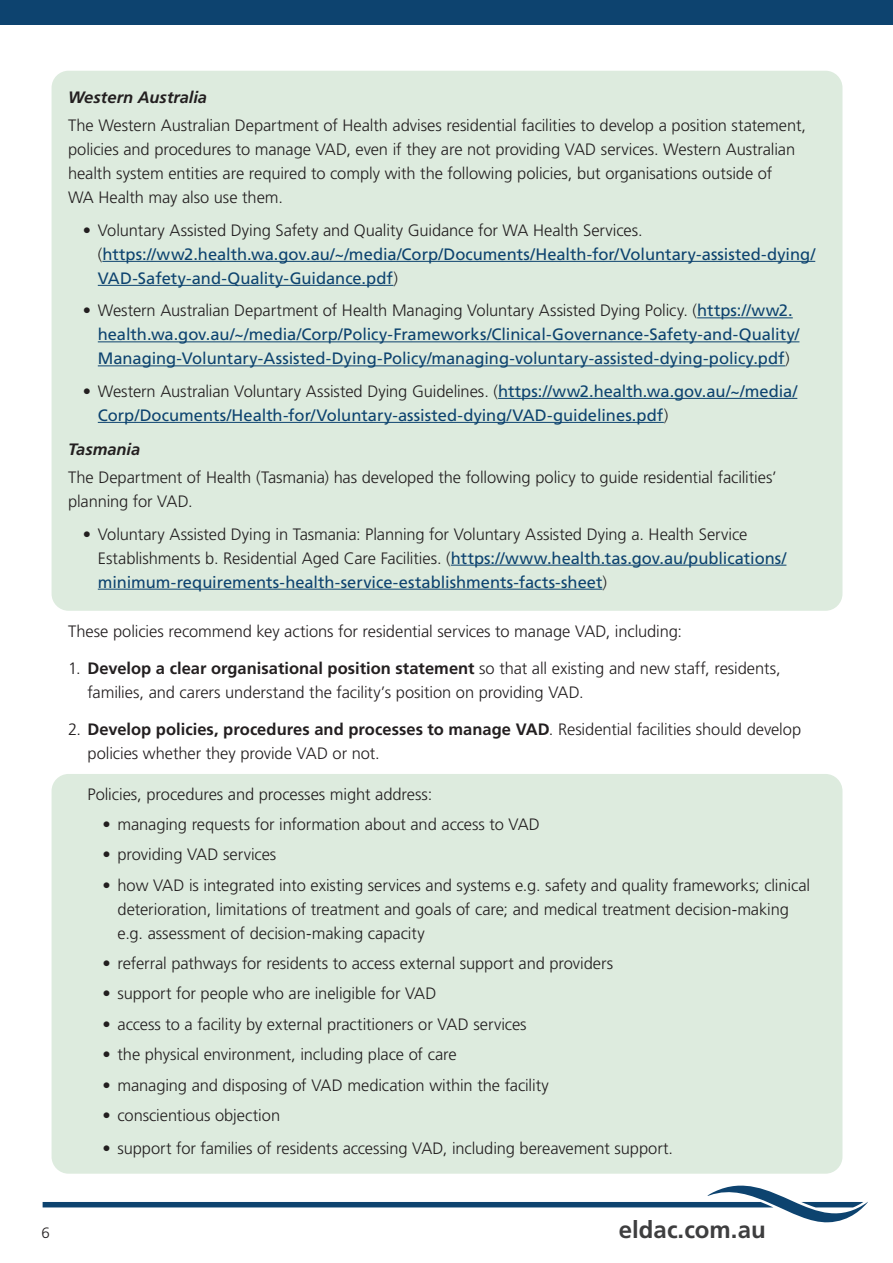
<style>
.page{position:relative;width:893px;height:1263px;background:#fff}
.page>*{position:absolute;margin:0;border:0;box-sizing:border-box;transform-origin:0 0}
.t1{font:700 24px "Frutiger LT Pro";color:#3e3e3f}
.Bullets{font:300 16.5px/24px "Frutiger LT Pro";letter-spacing:-.005em;color:#231f20}
._11pt_text{font:300 16.5px/24px "Frutiger LT Pro";letter-spacing:-.005em;color:#231f20}
.Bullets-2{font:16.5px/24px "Frutiger LT Pro";color:#0d436f}
._11pt_italic_bold_heading{font:italic 700 16.5px "Frutiger LT Pro";color:#231f20}
.t2{font:300 15px "Frutiger LT Pro";color:#231f20}
.s1{font-weight:300;color:#231f20}
.s2{font-weight:400;color:#0d436f}
.s3{font-weight:700}
</style>
<div class="page">
<svg style="left:43px;top:1164px;width:825px;height:59px"></svg>
<div style="left:52px;top:71px;width:790px;height:540px;background:#ddebde;border-radius:17px"></div>
<div style="left:52px;top:774px;width:790px;height:400px;background:#ddebde;border-radius:17px"></div>
<div style="left:0;top:0;width:893px;height:25px;background:#0d436f"></div>
<hr style="left:102px;top:261px;width:713px;height:1px;background:#0d436f">
<hr style="left:98px;top:285px;width:295px;height:1px;background:#0d436f">
<hr style="left:697px;top:317px;width:96px;height:1px;background:#0d436f">
<hr style="left:98px;top:341px;width:701px;height:1px;background:#0d436f">
<hr style="left:98px;top:365px;width:687px;height:1px;background:#0d436f">
<hr style="left:498px;top:398px;width:299px;height:1px;background:#0d436f">
<hr style="left:98px;top:422px;width:566px;height:1px;background:#0d436f">
<hr style="left:451px;top:565px;width:335px;height:1px;background:#0d436f">
<hr style="left:98px;top:589px;width:504px;height:1px;background:#0d436f">
<h2 class="_11pt_italic_bold_heading" style="left:68px;top:87px;width:141px">Western Australia</h2>
<p class="_11pt_text" style="left:68px;top:114px;width:739px">The Western Australian Department of Health advises residential facilities to develop a position statement, policies and procedures to manage VAD, even if they are not providing VAD services. Western Australian health system entities are required to comply with the following policies, but organisations outside of<br>WA Health may also use them.</p>
<p class="Bullets-2" style="left:98px;top:218px;width:719px;text-indent:-15px"><span class="s1">• Voluntary Assisted Dying Safety and Quality Guidance for WA Health Services. (</span>https://ww2.health.wa.gov.au/~/media/Corp/Documents/Health-for/Voluntary-assisted-dying/<br>VAD-Safety-and-Quality-Guidance.pdf<span class="s1">)</span></p>
<p class="Bullets-2" style="left:98px;top:299px;width:703px;text-indent:-15px"><span class="s1">• Western Australian Department of Health Managing Voluntary Assisted Dying Policy. (</span>https://ww2. health.wa.gov.au/~/media/Corp/Policy-Frameworks/Clinical-Governance-Safety-and-Quality/<br>Managing-Voluntary-Assisted-Dying-Policy/managing-voluntary-assisted-dying-policy.pdf<span class="s1">)</span></p>
<p class="Bullets-2" style="left:98px;top:379px;width:701px;text-indent:-15px"><span class="s1">• Western Australian Voluntary Assisted Dying Guidelines. (</span>https://ww2.health.wa.gov.au/~/media/<br>Corp/Documents/Health-for/Voluntary-assisted-dying/VAD-guidelines.pdf<span class="s1">)</span></p>
<h2 class="_11pt_italic_bold_heading" style="left:68px;top:439px;width:74px">Tasmania</h2>
<p class="_11pt_text" style="left:68px;top:465px;width:710px">The Department of Health (Tasmania) has developed the following policy to guide residential facilities’ planning for VAD.</p>
<p class="Bullets" style="left:98px;top:522px;width:690px;text-indent:-15px">• Voluntary Assisted Dying in Tasmania: Planning for Voluntary Assisted Dying a. Health Service<br>Establishments b. Residential Aged Care Facilities. (<span class="s2">https://www.health.tas.gov.au/publications/ minimum-requirements-health-service-establishments-facts-sheet</span>)</p>
<p class="_11pt_text" style="left:68px;top:619px;width:616px">These policies recommend key actions for residential services to manage VAD, including:</p>
<p class="_11pt_text" style="left:88px;top:656px;width:695px;text-indent:-20px">1. <span class="s3">Develop a clear organisational position statement</span> so that all existing and new staff, residents, families, and carers understand the facility’s position on providing VAD.</p>
<p class="_11pt_text" style="left:88px;top:717px;width:715px;text-indent:-20px">2. <span class="s3">Develop policies, procedures and processes to manage VAD</span>. Residential facilities should develop policies whether they provide VAD or not.</p>
<p class="_11pt_text" style="left:88px;top:782px;width:346px">Policies, procedures and processes might address:</p>
<p class="Bullets" style="left:103px;top:812px;width:439px">• managing requests for information about and access to VAD</p>
<p class="Bullets" style="left:103px;top:843px;width:175px">• providing VAD services</p>
<p class="Bullets" style="left:118px;top:873px;width:694px;text-indent:-15px">• how VAD is integrated into existing services and systems e.g. safety and quality frameworks; clinical deterioration, limitations of treatment and goals of care; and medical treatment decision-making e.g. assessment of decision-making capacity</p>
<p class="Bullets" style="left:103px;top:951px;width:512px">• referral pathways for residents to access external support and providers</p>
<p class="Bullets" style="left:103px;top:982px;width:335px">• support for people who are ineligible for VAD</p>
<p class="Bullets" style="left:103px;top:1012px;width:425px">• access to a facility by external practitioners or VAD services</p>
<p class="Bullets" style="left:103px;top:1043px;width:356px">• the physical environment, including place of care</p>
<p class="Bullets" style="left:103px;top:1073px;width:448px">• managing and disposing of VAD medication within the facility</p>
<p class="Bullets" style="left:103px;top:1103px;width:179px">• conscientious objection</p>
<p class="Bullets" style="left:103px;top:1136px;width:572px">• support for families of residents accessing VAD, including bereavement support.</p>
<p class="t2" style="left:42px;top:1224px;width:10px">6</p>
<h1 class="t1" style="left:619px;top:1215px;width:148px">eldac.com.au</h1>
</div>
